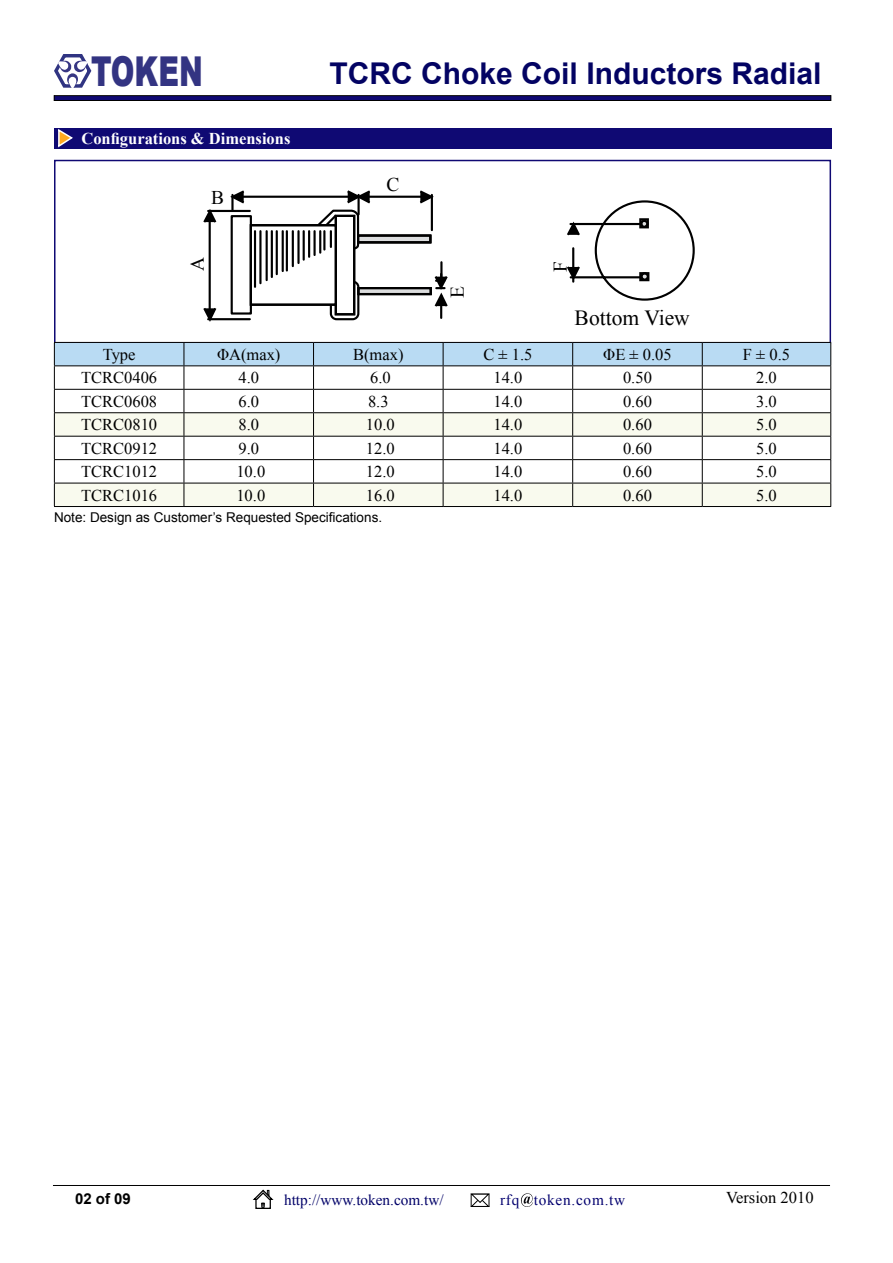
<style>
.page{position:relative;width:893px;height:1263px;background:#fff}
.page>*{position:absolute;margin:0;border:0;box-sizing:border-box;transform-origin:0 0}
.t1{font:900 41.1px "Arial";color:#333482;scale:.69 1}
.t2{font:700 30px "Arial";color:#030363}
.t3{font:21.6px "Times New Roman";color:#000}
.t4{font:19.35px "Times New Roman";color:#000}
.t5{font:16.5px "Times New Roman";color:#000}
.t6{font:700 16.5px "Times New Roman";color:#fff}
.t7{font:15.3px "Times New Roman";color:#010068}
.t8{font:15.3px "Times New Roman";letter-spacing:.05em;color:#03016f}
.t9{font:700 15px "Arial";color:#000}
.t10{font:13.5px "Arial";color:#000}
</style>
<div class="page">
<div style="left:54px;top:160px;width:777px;height:184px;border:2px solid #0f0973"></div>
<div style="left:54px;top:128px;width:777px;height:20px;background:#0f0973"></div>
<svg style="left:57px;top:129px;width:17px;height:20px"></svg>
<hr style="left:368px;top:196px;width:53px;height:2px;background:#000">
<svg style="left:417px;top:190px;width:17px;height:15px"></svg>
<svg style="left:567px;top:200px;width:128px;height:101px"></svg>
<div style="left:639px;top:218px;width:10px;height:10px;border:2px solid #000"></div>
<div style="left:640px;top:220px;width:8px;height:8px;border:2px solid #000;border-radius:50%"></div>
<div style="left:639px;top:272px;width:10px;height:9px;border:2px solid #000"></div>
<div style="left:640px;top:272px;width:9px;height:9px;border:2px solid #000;border-radius:50%"></div>
<hr style="left:431px;top:195px;width:2px;height:35px;background:#000">
<div style="left:358px;top:288px;width:73px;height:6px;background:#dcddde"></div>
<div style="left:357px;top:287px;width:75px;height:8px;border:2px solid #000"></div>
<div style="left:358px;top:236px;width:72px;height:6px;background:#dcddde"></div>
<div style="left:357px;top:234px;width:74px;height:9px;border:2px solid #000"></div>
<hr style="left:440px;top:262px;width:3px;height:16px;background:#000">
<hr style="left:570px;top:223px;width:71px;height:2px;background:#000">
<svg style="left:434px;top:274px;width:14px;height:44px"></svg>
<svg style="left:203px;top:190px;width:170px;height:132px"></svg>
<hr style="left:319px;top:231px;width:2px;height:22px;background:#000">
<hr style="left:313px;top:231px;width:3px;height:24px;background:#000">
<hr style="left:286px;top:231px;width:2px;height:39px;background:#000">
<hr style="left:282px;top:231px;width:2px;height:40px;background:#000">
<hr style="left:276px;top:231px;width:2px;height:43px;background:#000">
<hr style="left:271px;top:231px;width:2px;height:46px;background:#000">
<hr style="left:266px;top:231px;width:2px;height:49px;background:#000">
<hr style="left:259px;top:231px;width:3px;height:52px;background:#000">
<hr style="left:254px;top:231px;width:2px;height:56px;background:#000">
<hr style="left:54px;top:506px;width:130px;height:1px;background:#000">
<hr style="left:184px;top:506px;width:130px;height:1px;background:#000">
<hr style="left:314px;top:506px;width:129px;height:1px;background:#000">
<hr style="left:443px;top:506px;width:130px;height:1px;background:#000">
<hr style="left:573px;top:506px;width:129px;height:1px;background:#000">
<svg style="left:54px;top:342px;width:777px;height:164px"></svg>
<hr style="left:702px;top:506px;width:129px;height:1px;background:#000">
<hr style="left:54px;top:96px;width:777px;height:4px;background:#0f0973">
<div style="left:54px;top:95px;width:777px;height:6px;border:1px solid #000"></div>
<hr style="left:53px;top:1185px;width:777px;height:1px;background:#000">
<div style="left:255px;top:1199px;width:16px;height:10px;border:1px solid #000"></div>
<svg style="left:252px;top:1189px;width:22px;height:19px"></svg>
<svg style="left:470px;top:1193px;width:20px;height:14px"></svg>
<svg style="left:521px;top:1193px;width:12px;height:14px"></svg>
<svg style="left:54px;top:54px;width:38px;height:34px"></svg>
<h1 class="t1" style="left:91px;top:41px;width:163px">TOKEN</h1>
<p class="t6" style="left:81px;top:127px;width:211px">Configurations &amp; Dimensions</p>
<p class="t4" style="left:211px;top:184px;width:14px">B</p>
<p class="t4" style="left:184px;top:271px;width:16px;rotate:-90deg">A</p>
<h2 class="t2" style="left:330px;top:54px;width:493px">TCRC Choke Coil Inductors Radial</h2>
<p class="t4" style="left:386px;top:172px;width:14px">C</p>
<p class="t4" style="left:444px;top:298px;width:13px;rotate:-90deg">E</p>
<p class="t4" style="left:547px;top:272px;width:12px;rotate:-90deg">F</p>
<h3 class="t3" style="left:575px;top:303px;width:117px">Bottom View</h3>
<p class="t5" style="left:103px;top:343px;width:34px">Type</p>
<p class="t5" style="left:217px;top:343px;width:65px">ΦA(max)</p>
<p class="t5" style="left:353px;top:343px;width:52px">B(max)</p>
<p class="t5" style="left:483px;top:343px;width:50px">C ± 1.5</p>
<p class="t5" style="left:603px;top:343px;width:70px">ΦE ± 0.05</p>
<p class="t5" style="left:743px;top:343px;width:49px">F ± 0.5</p>
<p class="t5" style="left:81px;top:367px;width:78px">TCRC0406</p>
<p class="t5" style="left:238px;top:367px;width:22px">4.0</p>
<p class="t5" style="left:370px;top:367px;width:22px">6.0</p>
<p class="t5" style="left:493px;top:367px;width:30px">14.0</p>
<p class="t5" style="left:623px;top:367px;width:30px">0.50</p>
<p class="t5" style="left:756px;top:367px;width:22px">2.0</p>
<p class="t5" style="left:81px;top:390px;width:78px">TCRC0608</p>
<p class="t5" style="left:238px;top:390px;width:22px">6.0</p>
<p class="t5" style="left:368px;top:390px;width:22px">8.3</p>
<p class="t5" style="left:493px;top:390px;width:30px">14.0</p>
<p class="t5" style="left:623px;top:390px;width:30px">0.60</p>
<p class="t5" style="left:756px;top:390px;width:22px">3.0</p>
<p class="t5" style="left:81px;top:414px;width:78px">TCRC0810</p>
<p class="t5" style="left:238px;top:414px;width:22px">8.0</p>
<p class="t5" style="left:366px;top:414px;width:30px">10.0</p>
<p class="t5" style="left:493px;top:414px;width:30px">14.0</p>
<p class="t5" style="left:623px;top:414px;width:30px">0.60</p>
<p class="t5" style="left:756px;top:414px;width:22px">5.0</p>
<p class="t5" style="left:81px;top:437px;width:78px">TCRC0912</p>
<p class="t5" style="left:238px;top:437px;width:22px">9.0</p>
<p class="t5" style="left:366px;top:437px;width:30px">12.0</p>
<p class="t5" style="left:493px;top:437px;width:30px">14.0</p>
<p class="t5" style="left:623px;top:437px;width:30px">0.60</p>
<p class="t5" style="left:756px;top:437px;width:22px">5.0</p>
<p class="t5" style="left:81px;top:460px;width:78px">TCRC1012</p>
<p class="t5" style="left:236px;top:460px;width:30px">10.0</p>
<p class="t5" style="left:366px;top:460px;width:30px">12.0</p>
<p class="t5" style="left:493px;top:460px;width:30px">14.0</p>
<p class="t5" style="left:623px;top:460px;width:30px">0.60</p>
<p class="t5" style="left:756px;top:460px;width:22px">5.0</p>
<p class="t5" style="left:81px;top:484px;width:78px">TCRC1016</p>
<p class="t5" style="left:236px;top:484px;width:30px">10.0</p>
<p class="t5" style="left:366px;top:484px;width:30px">16.0</p>
<p class="t5" style="left:493px;top:484px;width:30px">14.0</p>
<p class="t5" style="left:623px;top:484px;width:30px">0.60</p>
<p class="t5" style="left:756px;top:484px;width:22px">5.0</p>
<p class="t10" style="left:54px;top:508px;width:330px">Note: Design as Customer’s Requested Specifications.</p>
<p class="t9" style="left:75px;top:1189px;width:57px">02 of 09</p>
<p class="t7" style="left:284px;top:1189px;width:161px">http://www.token.com.tw/</p>
<p class="t8" style="left:500px;top:1189px;width:127px">rfq token.com.tw</p>
<p class="t5" style="left:726px;top:1186px;width:89px">Version 2010</p>
</div>
